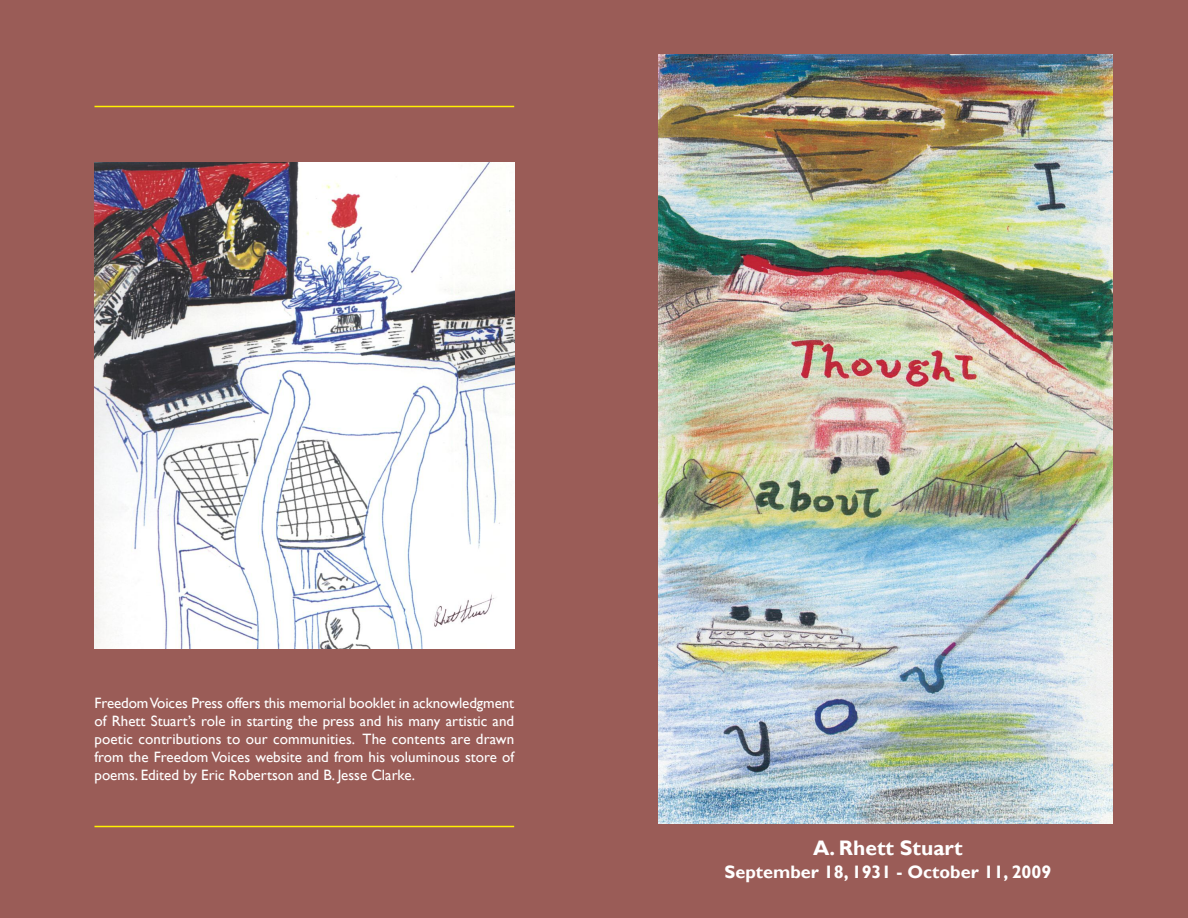
<style>
.page{position:relative;width:1188px;height:918px;background:#9a5c57}
.page>*{position:absolute;margin:0;border:0;box-sizing:border-box;transform-origin:0 0}
.t1{font:700 21px "Gill Sans";color:#fff}
.t2{font:700 18px "Gill Sans";color:#fff}
.t3{font:15px/18px "Gill Sans";color:#fff;text-align:justify}
</style>
<div class="page">
<img style="left:658px;top:54px;width:455px;height:770px">
<hr style="left:94px;top:826px;width:420px;height:1px;background:#fff101">
<hr style="left:94px;top:106px;width:420px;height:1px;background:#fff101">
<img style="left:94px;top:162px;width:420px;height:486px">
<p class="t3" style="left:94px;top:694px;width:421px">FreedomVoices Press offers this memorial booklet in acknowledgment of Rhett Stuart’s role in starting the press and his many artistic and poetic contributions to our communities. The contents are drawn from the Freedom Voices website and from his voluminous store of poems. Edited by Eric Robertson and B. Jesse Clarke.</p>
<h1 class="t1" style="left:813px;top:835px;width:151px">A. Rhett Stuart</h1>
<p class="t2" style="left:725px;top:861px;width:328px">September 18, 1931 - October 11, 2009</p>
</div>
